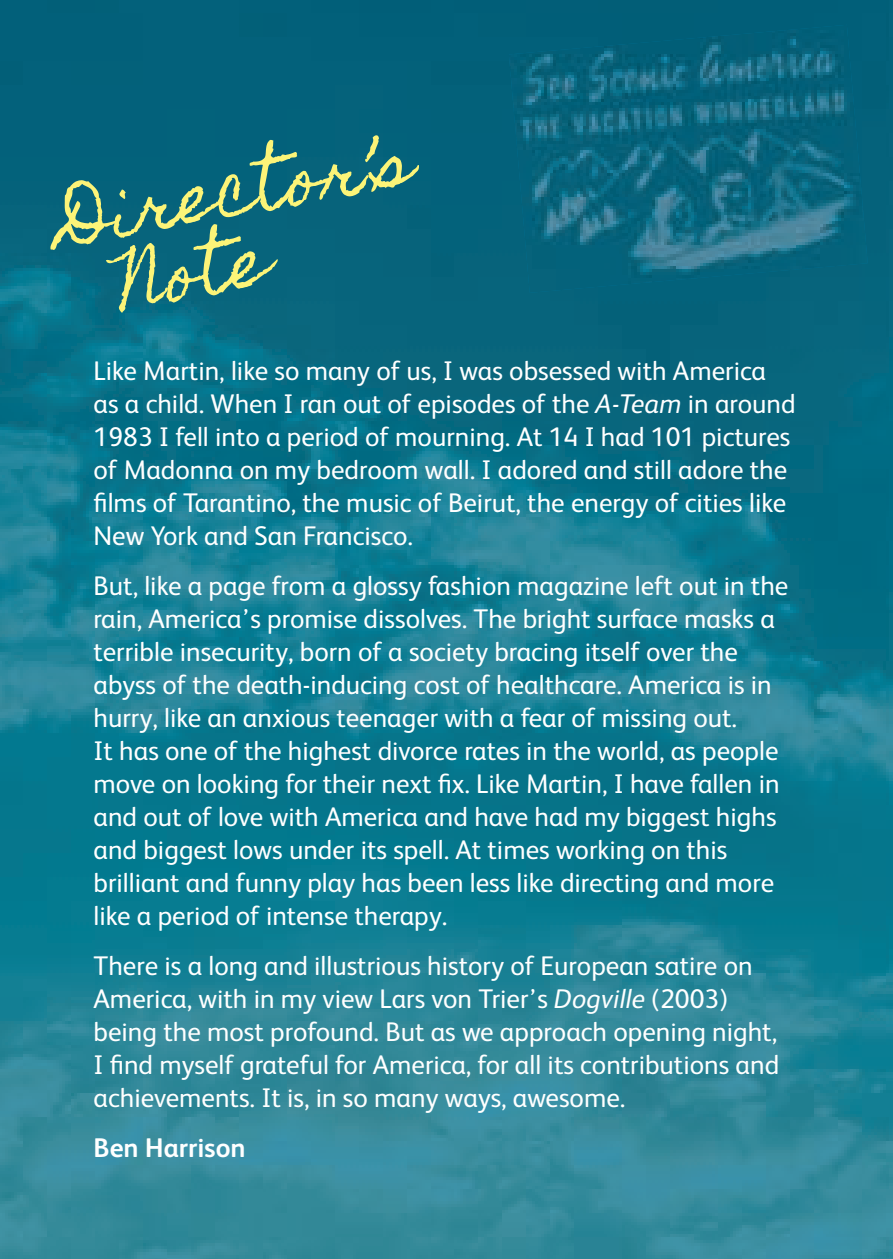
<style>
.page{position:relative;width:893px;height:1259px;background:#fff}
.page>*{position:absolute;margin:0;border:0;box-sizing:border-box;transform-origin:0 0}
.t1{font:65.7px/73.2px "Homemade Apple";color:#fcf478}
.t2{font:27px/33px "FS Albert";color:#fff}
.t3{font:700 27px "FS Albert";color:#fff}
.s1{font-style:italic}
</style>
<div class="page">
<img style="left:0;top:0;width:893px;height:1259px">
<img style="left:509px;top:25px;width:359px;height:268px">
<h1 class="t1" style="left:100px;top:178px;width:312px;text-indent:-46px;rotate:-10deg">Director’s<br>Note</h1>
<p class="t2" style="left:94px;top:357px;width:704px">Like Martin, like so many of us, I was obsessed with America as a child. When I ran out of episodes of the <span class="s1">A-Team</span> in around 1983 I fell into a period of mourning. At 14 I had 101 pictures of Madonna on my bedroom wall. I adored and still adore the films of Tarantino, the music of Beirut, the energy of cities like New York and San Francisco.</p>
<p class="t2" style="left:94px;top:572px;width:696px">But, like a page from a glossy fashion magazine left out in the rain, America’s promise dissolves. The bright surface masks a terrible insecurity, born of a society bracing itself over the abyss of the death-inducing cost of healthcare. America is in hurry, like an anxious teenager with a fear of missing out.<br>It has one of the highest divorce rates in the world, as people move on looking for their next fix. Like Martin, I have fallen in and out of love with America and have had my biggest highs and biggest lows under its spell. At times working on this brilliant and funny play has been less like directing and more like a period of intense therapy.</p>
<p class="t2" style="left:94px;top:951px;width:687px">There is a long and illustrious history of European satire on America, with in my view Lars von Trier’s <span class="s1">Dogville</span> (2003) being the most profound. But as we approach opening night, I find myself grateful for America, for all its contributions and achievements. It is, in so many ways, awesome.</p>
<p class="t3" style="left:94px;top:1138px;width:154px">Ben Harrison</p>
</div>
